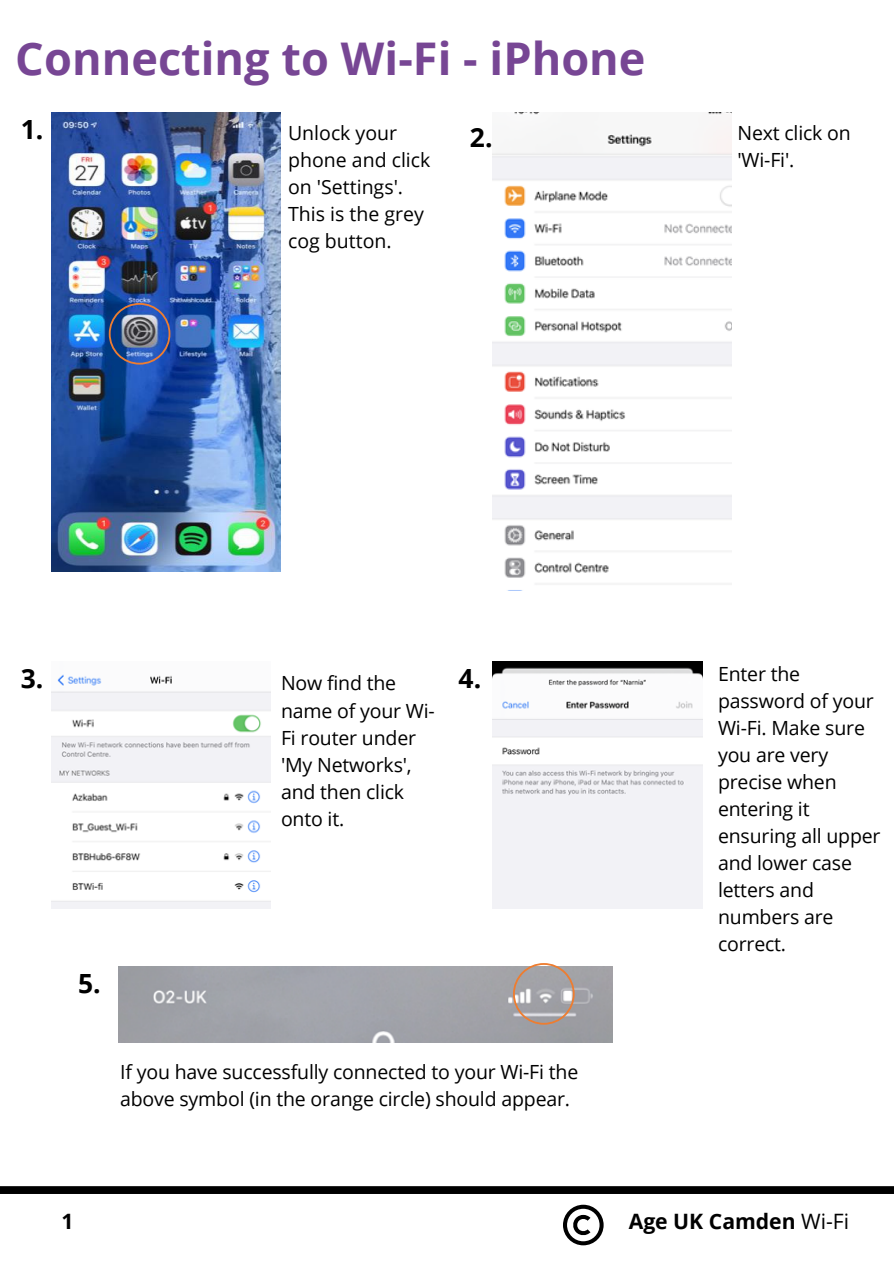
<style>
.page{position:relative;width:894px;height:1264px;background:#fff}
.page>*{position:absolute;margin:0;border:0;box-sizing:border-box;transform-origin:0 0}
.t1{font:700 45px "Open Sans";color:#774694}
.t2{font:700 26.4px "Open Sans";color:#000}
.t3{font:700 21.15px "Open Sans";color:#000}
.t4{font:19.5px/27px "Open Sans";letter-spacing:-.01em;color:#000}
.s1{font-weight:400}
</style>
<div class="page">
<div style="left:0;top:1186px;width:893px;height:7px;background:#000"></div>
<svg style="left:563px;top:1204px;width:40px;height:41px"></svg>
<img style="left:51px;top:113px;width:230px;height:459px">
<img style="left:492px;top:113px;width:239px;height:472px">
<img style="left:51px;top:674px;width:219px;height:234px">
<img style="left:492px;top:661px;width:210px;height:247px">
<img style="left:109px;top:303px;width:61px;height:61px">
<div style="left:119px;top:967px;width:493px;height:75px;background:#a1a2a9"></div>
<svg style="left:513px;top:963px;width:61px;height:61px;background:#b4aaa7"></svg>
<p class="t1" style="left:15px;top:27px;width:631px">Connecting to Wi-Fi - iPhone</p>
<p class="t4" style="left:288px;top:119px;width:144px">Unlock your phone and click on 'Settings'.<br>This is the grey cog button.</p>
<p class="t2" style="left:21px;top:111px;width:24px">1.</p>
<p class="t2" style="left:470px;top:118px;width:24px">2.</p>
<p class="t4" style="left:737px;top:119px;width:115px">Next click on 'Wi-Fi'.</p>
<p class="t4" style="left:281px;top:669px;width:155px">Now find the name of your Wi-<br>Fi router under 'My Networks', and then click onto it.</p>
<p class="t4" style="left:717px;top:660px;width:164px">Enter the password of your<br>Wi-Fi. Make sure you are very precise when entering it ensuring all upper and lower case letters and numbers are correct.</p>
<p class="t2" style="left:21px;top:659px;width:24px">3.</p>
<p class="t2" style="left:458px;top:659px;width:24px">4.</p>
<p class="t2" style="left:78px;top:964px;width:24px">5.</p>
<p class="t4" style="left:120px;top:1058px;width:459px">If you have successfully connected to your Wi-Fi the above symbol (in the orange circle) should appear.</p>
<p class="t3" style="left:61px;top:1205px;width:14px">1</p>
<p class="t3" style="left:628px;top:1205px;width:222px">Age UK Camden <span class="s1">Wi-Fi</span></p>
</div>
